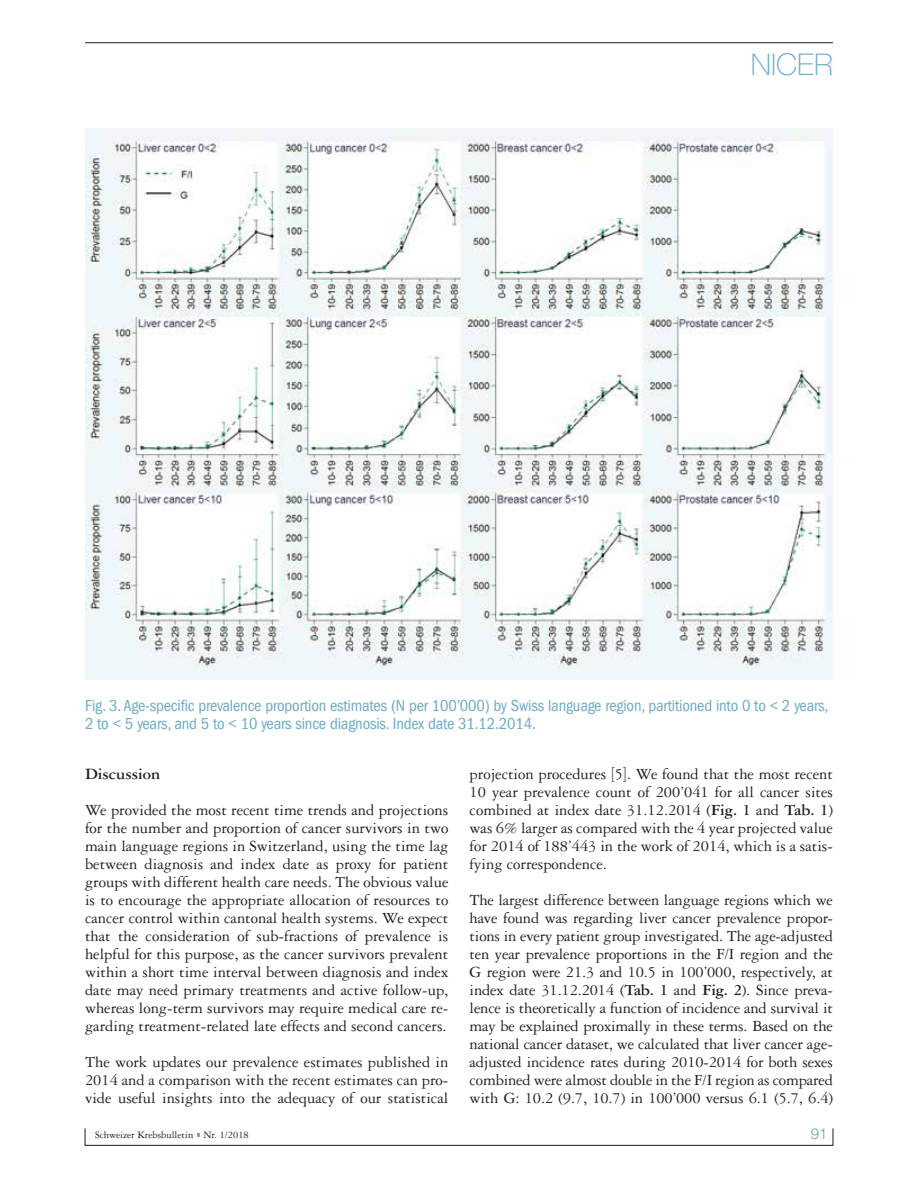
<style>
.page{position:relative;width:918px;height:1188px;background:#fff}
.page>*{position:absolute;margin:0;border:0;box-sizing:border-box;transform-origin:0 0}
.t1{font:100 30px "Helvetica Neue LT Std";color:#6caac7}
._04c_testo_inglese{font:16.5px/18px "Garamond 3 LT Std";color:#1d1d1b;text-align:justify}
._10_didascalia{font:condensed 16.5px/18px "ITC Franklin Gothic Std";letter-spacing:-.01em;color:#6caac7}
._04c_testo_inglese-2{font:700 16.5px "Garamond 3 LT Std";color:#1d1d1b}
.t2{font:300 15px "Helvetica Neue LT Std";color:#67a2bd}
.t3{font:10.5px "Garamond 3 LT Std";color:#1d1d1b}
.s1{font-family:"Helvetica Neue LT Std";font-weight:100}
.s2{font-weight:700}
</style>
<div class="page">
<div style="left:85px;top:1128px;width:748px;height:18px;border:1px solid #1d1d1b"></div>
<hr style="left:85px;top:42px;width:748px;height:1px;background:#1d1d1b">
<img style="left:85px;top:128px;width:748px;height:551px">
<p class="t1" style="left:751px;top:48px;width:84px">NICER</p>
<p class="_10_didascalia" style="left:85px;top:697px;width:745px">Fig. 3. Age-specific prevalence proportion estimates (N per 100’000) by Swiss language region, partitioned into 0 to &lt; 2 years,<br>2 to &lt; 5 years, and 5 to &lt; 10 years since diagnosis. Index date 31.12.2014.</p>
<p class="_04c_testo_inglese-2" style="left:85px;top:765px;width:77px">Discussion</p>
<p class="_04c_testo_inglese" style="left:85px;top:801px;width:365px">We provided the most recent time trends and projections for the number and proportion of cancer survivors in two main language regions in Switzerland, using the time lag between diagnosis and index date as proxy for patient groups with different health care needs. The obvious value is to encourage the appropriate allocation of resources to cancer control within cantonal health systems. We expect that the consideration of sub-fractions of prevalence is helpful for this purpose, as the cancer survivors prevalent within a short time interval between diagnosis and index date may need primary treatments and active follow-up, whereas long-term survivors may require medical care re&shy;garding treatment-related late effects and second cancers.</p>
<p class="_04c_testo_inglese" style="left:85px;top:1053px;width:365px">The work updates our prevalence estimates published in 2014 and a comparison with the recent estimates can pro&shy;vide useful insights into the adequacy of our statistical</p>
<p class="_04c_testo_inglese" style="left:470px;top:766px;width:365px">projection procedures <span class="s1">[</span>5<span class="s1">]</span>. We found that the most recent 10 year prevalence count of 200’041 for all cancer sites combined at index date 31.12.2014 (<span class="s2">Fig. 1</span> and <span class="s2">Tab. 1</span>) was 6% larger as compared with the 4 year projected value for 2014 of 188’443 in the work of 2014, which is a satis&shy;fying correspondence.</p>
<p class="_04c_testo_inglese" style="left:470px;top:892px;width:365px">The largest difference between language regions which we have found was regarding liver cancer prevalence propor&shy;tions in every patient group investigated. The age-adjusted ten year prevalence proportions in the F/I region and the G region were 21.3 and 10.5 in 100’000, respectively, at index date 31.12.2014 (<span class="s2">Tab. 1</span> and <span class="s2">Fig. 2</span>). Since preva&shy;lence is theoretically a function of incidence and survival it may be explained proximally in these terms. Based on the national cancer dataset, we calculated that liver cancer age&shy;adjusted incidence rates during 2010-2014 for both sexes combined were almost double in the F/I region as compared with G: 10.2 (9.7, 10.7) in 100’000 versus 6.1 (5.7, 6.4)</p>
<p class="t3" style="left:95px;top:1130px;width:155px">Schweizer Krebsbulletin Nr. 1/2018</p>
<p class="t2" style="left:811px;top:1125px;width:18px">91</p>
</div>
